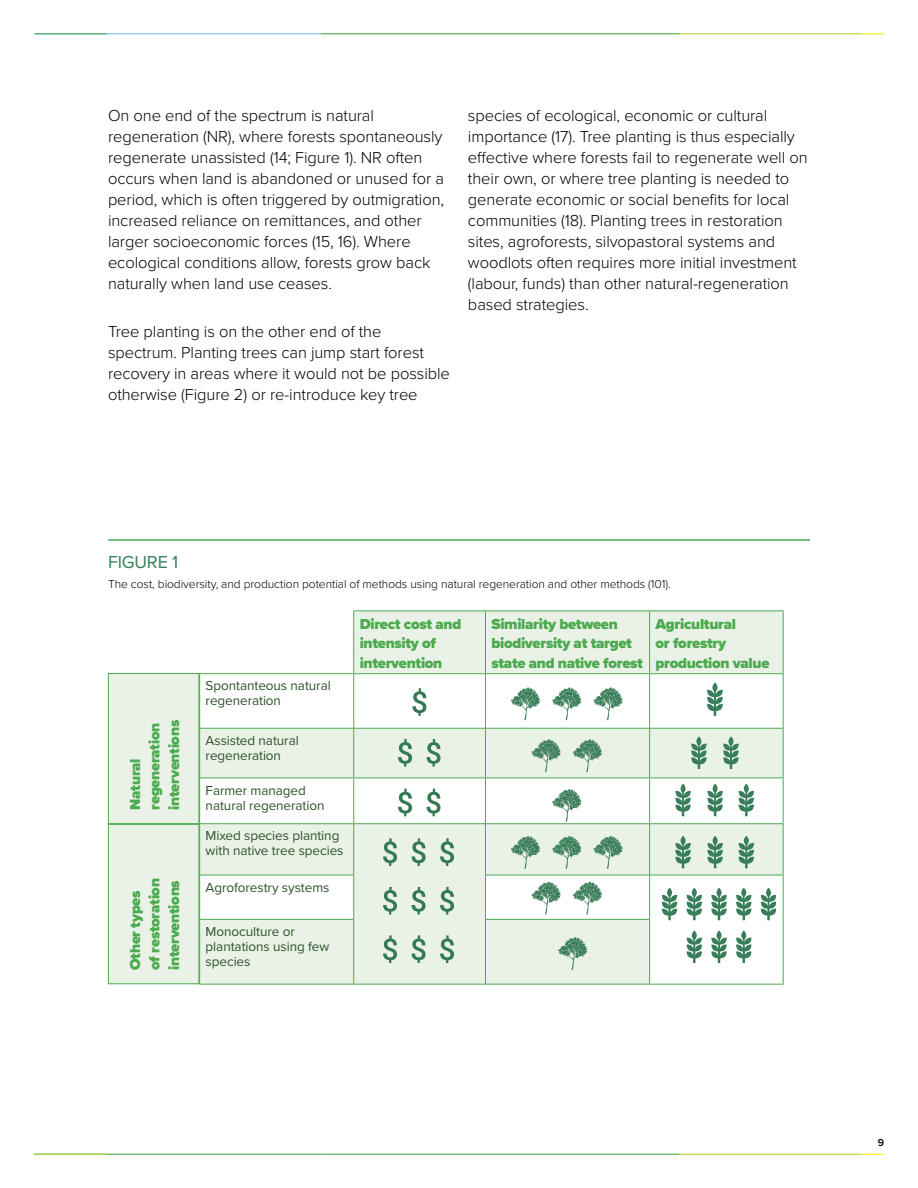
<style>
.page{position:relative;width:918px;height:1188px;background:#fff}
.page>*{position:absolute;margin:0;border:0;box-sizing:border-box;transform-origin:0 0}
.Figure_Title{font:18px "Proxima Nova";letter-spacing:-.01em;color:#347e5a}
.Body{font:300 16.5px/21px "Proxima Nova";letter-spacing:-.005em;color:#000}
.Body-2{font:900 15px/19.5px "Proxima Nova";letter-spacing:-.02em;color:#4caa4f}
.Body-3{font:13.5px/15px "Proxima Nova";letter-spacing:-.005em;color:#2d532a}
.Figure{font:300 12px "Proxima Nova";letter-spacing:-.005em;color:#000}
.t1{font:600 10.5px "Proxima Nova";color:#000}
</style>
<div class="page">
<svg style="left:862px;top:33px;width:22px;height:1px"></svg>
<hr style="left:680px;top:33px;width:182px;height:1px;background:#b7d438">
<hr style="left:35px;top:33px;width:286px;height:1px;background:#7cc9ed">
<hr style="left:321px;top:33px;width:359px;height:1px;background:#4caa51">
<hr style="left:35px;top:33px;width:72px;height:1px;background:#4caa51">
<hr style="left:108px;top:539px;width:702px;height:2px;background:#4caa51">
<svg style="left:200px;top:611px;width:583px;height:373px;fill:#eaf2e7"></svg>
<hr style="left:353px;top:674px;width:1px;height:54px;background:#4caa4f">
<hr style="left:354px;top:728px;width:131px;height:1px;background:#4caa4f">
<hr style="left:353px;top:729px;width:1px;height:49px;background:#4caa4f">
<hr style="left:485px;top:728px;width:165px;height:1px;background:#4caa4f">
<hr style="left:650px;top:728px;width:134px;height:1px;background:#4caa4f">
<hr style="left:353px;top:824px;width:1px;height:51px;background:#4caa4f">
<hr style="left:353px;top:920px;width:1px;height:64px;background:#4caa4f">
<hr style="left:354px;top:984px;width:131px;height:1px;background:#4caa4f">
<hr style="left:485px;top:984px;width:165px;height:1px;background:#4caa4f">
<hr style="left:650px;top:984px;width:134px;height:1px;background:#4caa4f">
<hr style="left:353px;top:875px;width:1px;height:44px;background:#4caa4f">
<hr style="left:354px;top:778px;width:131px;height:1px;background:#4caa4f">
<hr style="left:353px;top:778px;width:1px;height:45px;background:#4caa4f">
<hr style="left:485px;top:778px;width:165px;height:1px;background:#4caa4f">
<hr style="left:650px;top:778px;width:134px;height:1px;background:#4caa4f">
<hr style="left:354px;top:823px;width:131px;height:1px;background:#4caa4f">
<hr style="left:485px;top:823px;width:165px;height:1px;background:#4caa4f">
<hr style="left:650px;top:823px;width:134px;height:1px;background:#4caa4f">
<hr style="left:485px;top:875px;width:165px;height:1px;background:#4caa4f">
<hr style="left:650px;top:875px;width:134px;height:1px;background:#4caa4f">
<hr style="left:199px;top:674px;width:1px;height:54px;background:#4caa4f">
<hr style="left:199px;top:728px;width:155px;height:1px;background:#4caa4f">
<hr style="left:199px;top:729px;width:1px;height:49px;background:#4caa4f">
<hr style="left:199px;top:778px;width:155px;height:1px;background:#4caa4f">
<hr style="left:199px;top:778px;width:1px;height:45px;background:#4caa4f">
<hr style="left:199px;top:823px;width:155px;height:1px;background:#4caa4f">
<hr style="left:199px;top:824px;width:1px;height:51px;background:#4caa4f">
<hr style="left:199px;top:875px;width:155px;height:1px;background:#4caa4f">
<hr style="left:199px;top:875px;width:1px;height:44px;background:#4caa4f">
<hr style="left:199px;top:920px;width:1px;height:64px;background:#4caa4f">
<hr style="left:199px;top:984px;width:155px;height:1px;background:#4caa4f">
<hr style="left:485px;top:674px;width:1px;height:54px;background:#4caa4f">
<hr style="left:649px;top:674px;width:1px;height:54px;background:#4caa4f">
<hr style="left:783px;top:674px;width:1px;height:54px;background:#4caa4f">
<hr style="left:485px;top:729px;width:1px;height:49px;background:#4caa4f">
<hr style="left:649px;top:729px;width:1px;height:49px;background:#4caa4f">
<hr style="left:783px;top:729px;width:1px;height:49px;background:#4caa4f">
<hr style="left:485px;top:778px;width:1px;height:45px;background:#4caa4f">
<hr style="left:649px;top:778px;width:1px;height:45px;background:#4caa4f">
<hr style="left:783px;top:778px;width:1px;height:45px;background:#4caa4f">
<hr style="left:485px;top:824px;width:1px;height:51px;background:#4caa4f">
<hr style="left:649px;top:824px;width:1px;height:51px;background:#4caa4f">
<hr style="left:783px;top:824px;width:1px;height:51px;background:#4caa4f">
<hr style="left:485px;top:875px;width:1px;height:44px;background:#4caa4f">
<hr style="left:649px;top:875px;width:1px;height:44px;background:#4caa4f">
<hr style="left:783px;top:875px;width:1px;height:44px;background:#4caa4f">
<hr style="left:485px;top:920px;width:1px;height:64px;background:#4caa4f">
<hr style="left:649px;top:920px;width:1px;height:64px;background:#4caa4f">
<hr style="left:783px;top:919px;width:1px;height:65px;background:#4caa4f">
<hr style="left:485px;top:611px;width:1px;height:62px;background:#4caa4f">
<hr style="left:649px;top:611px;width:1px;height:62px;background:#4caa4f">
<hr style="left:199px;top:919px;width:155px;height:1px;background:#4caa4f">
<hr style="left:485px;top:919px;width:165px;height:1px;background:#4caa4f">
<hr style="left:199px;top:673px;width:155px;height:1px;background:#4caa4f">
<hr style="left:353px;top:610px;width:132px;height:1px;background:#4caa4f">
<hr style="left:353px;top:611px;width:1px;height:62px;background:#4caa4f">
<hr style="left:485px;top:610px;width:165px;height:1px;background:#4caa4f">
<hr style="left:650px;top:610px;width:134px;height:1px;background:#4caa4f">
<hr style="left:783px;top:611px;width:1px;height:62px;background:#4caa4f">
<hr style="left:354px;top:673px;width:131px;height:1px;background:#4caa4f">
<hr style="left:485px;top:673px;width:165px;height:1px;background:#4caa4f">
<hr style="left:650px;top:673px;width:134px;height:1px;background:#4caa4f">
<svg style="left:707px;top:683px;width:16px;height:33px"></svg>
<svg style="left:691px;top:737px;width:16px;height:32px"></svg>
<svg style="left:723px;top:737px;width:16px;height:32px"></svg>
<svg style="left:675px;top:784px;width:16px;height:32px"></svg>
<svg style="left:707px;top:784px;width:16px;height:32px"></svg>
<svg style="left:675px;top:836px;width:16px;height:32px"></svg>
<svg style="left:707px;top:836px;width:16px;height:32px"></svg>
<svg style="left:662px;top:888px;width:15px;height:32px"></svg>
<svg style="left:687px;top:888px;width:15px;height:32px"></svg>
<svg style="left:687px;top:931px;width:15px;height:32px"></svg>
<svg style="left:736px;top:888px;width:15px;height:32px"></svg>
<svg style="left:736px;top:931px;width:15px;height:32px"></svg>
<svg style="left:412px;top:688px;width:14px;height:28px"></svg>
<svg style="left:398px;top:739px;width:14px;height:28px"></svg>
<svg style="left:398px;top:789px;width:14px;height:27px"></svg>
<svg style="left:383px;top:838px;width:14px;height:28px"></svg>
<svg style="left:383px;top:887px;width:14px;height:28px"></svg>
<svg style="left:383px;top:935px;width:14px;height:28px"></svg>
<svg style="left:427px;top:739px;width:14px;height:28px"></svg>
<svg style="left:427px;top:789px;width:14px;height:27px"></svg>
<svg style="left:412px;top:838px;width:14px;height:28px"></svg>
<svg style="left:412px;top:887px;width:14px;height:28px"></svg>
<svg style="left:412px;top:935px;width:14px;height:28px"></svg>
<svg style="left:440px;top:838px;width:14px;height:28px"></svg>
<svg style="left:440px;top:887px;width:14px;height:28px"></svg>
<svg style="left:440px;top:935px;width:14px;height:28px"></svg>
<div style="left:108px;top:673px;width:91px;height:151px;background:#eaf2e7"></div>
<div style="left:108px;top:673px;width:91px;height:151px;border:1px solid #4caa4f"></div>
<div style="left:108px;top:824px;width:91px;height:160px;background:#eaf2e7"></div>
<div style="left:108px;top:824px;width:91px;height:160px;border:1px solid #4caa4f"></div>
<svg style="left:739px;top:784px;width:15px;height:32px"></svg>
<svg style="left:739px;top:836px;width:15px;height:32px"></svg>
<svg style="left:711px;top:888px;width:16px;height:32px"></svg>
<svg style="left:711px;top:931px;width:16px;height:32px"></svg>
<svg style="left:761px;top:888px;width:15px;height:32px"></svg>
<svg style="left:511px;top:687px;width:29px;height:33px"></svg>
<svg style="left:511px;top:836px;width:29px;height:33px"></svg>
<svg style="left:531px;top:739px;width:30px;height:33px"></svg>
<svg style="left:531px;top:881px;width:30px;height:34px"></svg>
<svg style="left:552px;top:687px;width:29px;height:33px"></svg>
<svg style="left:552px;top:836px;width:29px;height:33px"></svg>
<svg style="left:573px;top:739px;width:29px;height:33px"></svg>
<svg style="left:573px;top:881px;width:29px;height:34px"></svg>
<svg style="left:552px;top:789px;width:29px;height:33px"></svg>
<svg style="left:558px;top:937px;width:29px;height:33px"></svg>
<svg style="left:593px;top:687px;width:30px;height:33px"></svg>
<svg style="left:593px;top:836px;width:30px;height:33px"></svg>
<svg style="left:862px;top:1154px;width:22px;height:1px"></svg>
<hr style="left:679px;top:1154px;width:183px;height:1px;background:#b7d438">
<hr style="left:34px;top:1154px;width:286px;height:1px;background:#4caa51">
<hr style="left:320px;top:1154px;width:359px;height:1px;background:#4caa51">
<hr style="left:34px;top:1154px;width:72px;height:1px;background:#b7d438">
<p class="Body" style="left:108px;top:104px;width:338px">On one end of the spectrum is natural regeneration (NR), where forests spontaneously regenerate unassisted (14; Figure 1). NR often occurs when land is abandoned or unused for a period, which is often triggered by outmigration, increased reliance on remittances, and other larger socioeconomic forces (15, 16). Where ecological conditions allow, forests grow back naturally when land use ceases.</p>
<p class="Body" style="left:108px;top:320px;width:343px">Tree planting is on the other end of the spectrum. Planting trees can jump start forest recovery in areas where it would not be possible otherwise (Figure 2) or re-introduce key tree</p>
<p class="Body" style="left:468px;top:104px;width:341px">species of ecological, economic or cultural importance (17). Tree planting is thus especially effective where forests fail to regenerate well on their own, or where tree planting is needed to generate economic or social benefits for local communities (18). Planting trees in restoration sites, agroforests, silvopastoral systems and woodlots often requires more initial investment (labour, funds) than other natural-regeneration based strategies.</p>
<p class="Figure_Title" style="left:108px;top:548px;width:72px">FIGURE 1</p>
<p class="Figure" style="left:108px;top:576px;width:564px">The cost, biodiversity, and production potential of methods using natural regeneration and other methods (101).</p>
<p class="Body-2" style="left:125px;top:810px;width:91px;rotate:-90deg">Natural regeneration interventions</p>
<p class="Body-2" style="left:125px;top:970px;width:93px;rotate:-90deg">Other types of restoration interventions</p>
<p class="Body-3" style="left:206px;top:678px;width:127px">Spontanteous natural regeneration</p>
<p class="Body-3" style="left:206px;top:732px;width:95px">Assisted natural regeneration</p>
<p class="Body-3" style="left:206px;top:782px;width:120px">Farmer managed natural regeneration</p>
<p class="Body-3" style="left:206px;top:828px;width:139px">Mixed species planting with native tree species</p>
<p class="Body-3" style="left:206px;top:879px;width:125px">Agroforestry systems</p>
<p class="Body-3" style="left:206px;top:923px;width:125px">Monoculture or plantations using few species</p>
<p class="Body-2" style="left:360px;top:614px;width:103px">Direct cost and intensity of intervention</p>
<p class="Body-2" style="left:491px;top:614px;width:153px">Similarity between biodiversity at target state and native forest</p>
<p class="Body-2" style="left:656px;top:614px;width:115px">Agricultural<br>or forestry production value</p>
<p class="t1" style="left:878px;top:1134px;width:8px">9</p>
</div>
